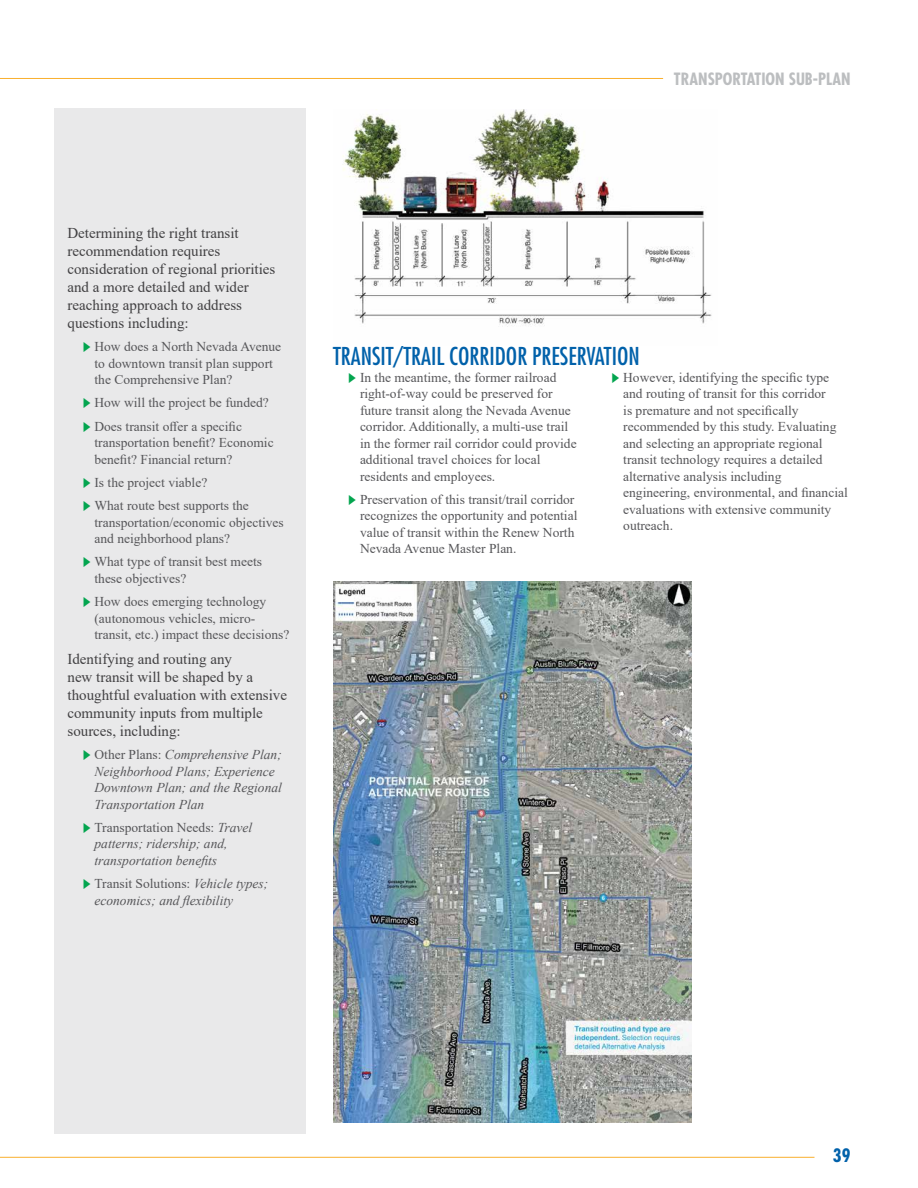
<style>
.page{position:relative;width:918px;height:1188px;background:#fff}
.page>*{position:absolute;margin:0;border:0;box-sizing:border-box;transform-origin:0 0}
.t1{font:condensed 24px "Futura Std";color:#0161aa}
.t2{font:700 condensed 18px "Futura Std";color:#0161aa}
.t3{font:700 condensed 16.5px "Futura Std";color:#bcbec0}
.t4{font:15px/18px "Times New Roman";color:#414042}
.t5{font:13.5px/16.5px "Times New Roman";color:#565659}
.t6{font:italic 13.5px/16.5px "Times New Roman";color:#565659}
.s1{font-family:"Koz Go Pro";font-size:10.5px;color:#03a54f}
.s2{font-family:"Koz Go Pro";font-style:normal;font-size:10.5px;color:#03a54f}
.s3{font-style:normal}
</style>
<div class="page">
<div style="left:54px;top:108px;width:252px;height:1026px;background:#e9e9ea"></div>
<img style="left:343px;top:110px;width:369px;height:217px">
<img style="left:333px;top:581px;width:358px;height:542px">
<hr style="left:0;top:78px;width:663px;height:1px;background:#f9b02e">
<hr style="left:0;top:1157px;width:815px;height:1px;background:#f9b02e">
<p class="t3" style="left:674px;top:69px;width:178px">TRANSPORTATION SUB-PLAN</p>
<p class="t4" style="left:68px;top:223px;width:209px">Determining the right transit recommendation requires consideration of regional priorities and a more detailed and wider reaching approach to address questions including:</p>
<p class="t5" style="left:94px;top:338px;width:188px;text-indent:-14px"><span class="s1">▶</span> How does a North Nevada Avenue to downtown transit plan support the Comprehensive Plan?</p>
<p class="t5" style="left:81px;top:391px;width:189px;line-height:23.2px"><span class="s1">▶</span> How will the project be funded? <span class="s1">▶</span> Does transit offer a specific</p>
<p class="t5" style="left:94px;top:434px;width:181px">transportation benefit? Economic benefit? Financial return?</p>
<p class="t5" style="left:81px;top:470px;width:169px;line-height:23.2px"><span class="s1">▶</span> Is the project viable?<br><span class="s1">▶</span> What route best supports the</p>
<p class="t5" style="left:94px;top:514px;width:191px">transportation/economic objectives and neighborhood plans?</p>
<p class="t5" style="left:94px;top:553px;width:169px;text-indent:-14px"><span class="s1">▶</span> What type of transit best meets these objectives?</p>
<p class="t5" style="left:94px;top:593px;width:196px;text-indent:-14px"><span class="s1">▶</span> How does emerging technology (autonomous vehicles, micro&shy;transit, etc.) impact these decisions?</p>
<p class="t4" style="left:68px;top:649px;width:221px">Identifying and routing any<br>new transit will be shaped by a thoughtful evaluation with extensive community inputs from multiple sources, including:</p>
<p class="t6" style="left:94px;top:746px;width:189px;text-indent:-14px"><span class="s2">▶</span> <span class="s3">Other Plans:</span> Comprehensive Plan;<br>Neighborhood Plans; Experience<br>Downtown Plan; and the Regional<br>Transportation Plan</p>
<p class="t6" style="left:94px;top:819px;width:159px;text-indent:-14px"><span class="s2">▶</span> <span class="s3">Transportation Needs:</span> Travel patterns; ridership; and, transportation benefits</p>
<p class="t6" style="left:94px;top:875px;width:175px;text-indent:-14px"><span class="s2">▶</span> <span class="s3">Transit Solutions:</span> Vehicle types; economics; and flexibility</p>
<h1 class="t1" style="left:333px;top:342px;width:308px">TRANSIT/TRAIL CORRIDOR PRESERVATION</h1>
<p class="t5" style="left:360px;top:368px;width:218px;text-indent:-14px"><span class="s1">▶</span> In the meantime, the former railroad right-of-way could be preserved for future transit along the Nevada Avenue corridor. Additionally, a multi-use trail in the former rail corridor could provide additional travel choices for local residents and employees.</p>
<p class="t5" style="left:360px;top:491px;width:219px;text-indent:-14px"><span class="s1">▶</span> Preservation of this transit/trail corridor recognizes the opportunity and potential value of transit within the Renew North Nevada Avenue Master Plan.</p>
<p class="t5" style="left:623px;top:368px;width:226px;text-indent:-14px"><span class="s1">▶</span> However, identifying the specific type and routing of transit for this corridor<br>is premature and not specifically recommended by this study. Evaluating and selecting an appropriate regional transit technology requires a detailed alternative analysis including engineering, environmental, and financial evaluations with extensive community outreach.</p>
<h2 class="t2" style="left:833px;top:1144px;width:19px">39</h2>
</div>
